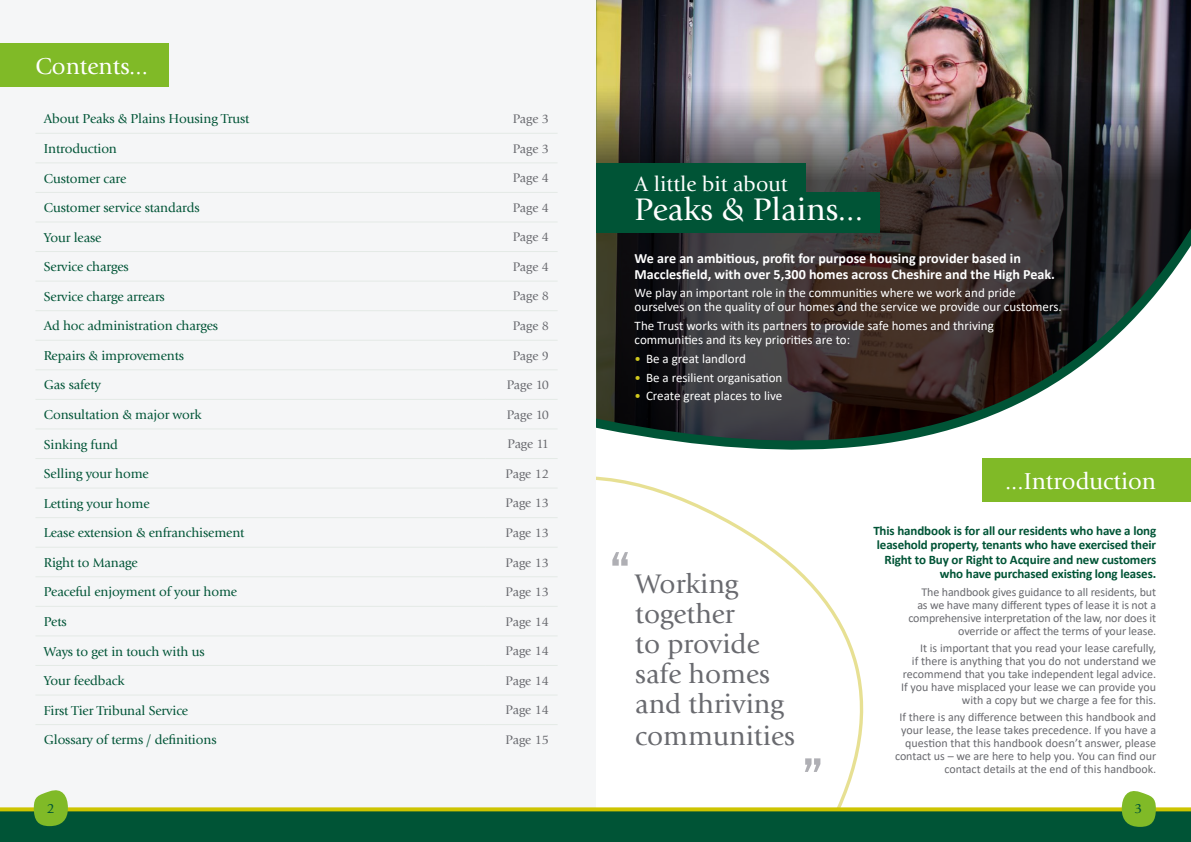
<style>
.page{position:relative;width:1191px;height:842px;background:#fff}
.page>*{position:absolute;margin:0;border:0;box-sizing:border-box;transform-origin:0 0}
.t1{font:60px "Bebas Neue";color:#afafb4}
.t2{font:32.5px "Giovanni Std";color:#fff}
.t3{font:28px/30.4px "Giovanni Std";color:#696a6f}
.t4{font:24px "Giovanni Std";color:#fff}
.t5{font:21.6px "Giovanni Std";color:#fff}
.t6{font:700 14.1px/15.7px "Calibri";color:#fff}
.t7{font:14px "Giovanni Std";color:#005436}
.t8{font:13.5px "Giovanni Std";letter-spacing:-.01em;color:#005436}
.t9{font:13px/14.1px "Calibri";color:#fff}
.t10{font:700 13px/14.5px "Calibri";letter-spacing:-.01em;color:#005436;text-align:right}
.t11{font:13px "Giovanni Std";color:#696a6f}
.t12{font:12px/13px "Calibri";color:#696a6f;text-align:right}
.s1{color:#d2c91e}
.s2{font-family:"Calibri";font-size:32px;color:#fff}
</style>
<div class="page">
<div style="left:0;top:0;width:595px;height:825px;background:#f5f6f7"></div>
<div style="left:0;top:43px;width:169px;height:43px;background:#80ba27"></div>
<svg style="left:596px;top:476px;width:268px;height:331px"></svg>
<hr style="left:35px;top:133px;width:451px;height:1px;background:#e4eae6">
<hr style="left:486px;top:133px;width:71px;height:1px;background:#e4eae6">
<hr style="left:35px;top:163px;width:451px;height:1px;background:#e4eae6">
<hr style="left:486px;top:163px;width:71px;height:1px;background:#e4eae6">
<hr style="left:35px;top:192px;width:451px;height:1px;background:#e4eae6">
<hr style="left:486px;top:192px;width:71px;height:1px;background:#e4eae6">
<hr style="left:35px;top:222px;width:451px;height:1px;background:#e4eae6">
<hr style="left:486px;top:222px;width:71px;height:1px;background:#e4eae6">
<hr style="left:35px;top:251px;width:451px;height:1px;background:#e4eae6">
<hr style="left:486px;top:251px;width:71px;height:1px;background:#e4eae6">
<hr style="left:35px;top:281px;width:451px;height:1px;background:#e4eae6">
<hr style="left:486px;top:281px;width:71px;height:1px;background:#e4eae6">
<hr style="left:35px;top:310px;width:451px;height:1px;background:#e4eae6">
<hr style="left:486px;top:310px;width:71px;height:1px;background:#e4eae6">
<hr style="left:35px;top:340px;width:451px;height:1px;background:#e4eae6">
<hr style="left:486px;top:340px;width:71px;height:1px;background:#e4eae6">
<hr style="left:35px;top:370px;width:451px;height:1px;background:#e4eae6">
<hr style="left:486px;top:370px;width:71px;height:1px;background:#e4eae6">
<hr style="left:35px;top:399px;width:451px;height:1px;background:#e4eae6">
<hr style="left:486px;top:399px;width:71px;height:1px;background:#e4eae6">
<hr style="left:35px;top:429px;width:451px;height:1px;background:#e4eae6">
<hr style="left:486px;top:429px;width:71px;height:1px;background:#e4eae6">
<hr style="left:35px;top:458px;width:451px;height:1px;background:#e4eae6">
<hr style="left:486px;top:458px;width:71px;height:1px;background:#e4eae6">
<hr style="left:35px;top:488px;width:451px;height:1px;background:#e4eae6">
<hr style="left:486px;top:488px;width:71px;height:1px;background:#e4eae6">
<hr style="left:35px;top:517px;width:451px;height:1px;background:#e4eae6">
<hr style="left:486px;top:517px;width:71px;height:1px;background:#e4eae6">
<hr style="left:35px;top:547px;width:451px;height:1px;background:#e4eae6">
<hr style="left:486px;top:547px;width:71px;height:1px;background:#e4eae6">
<hr style="left:35px;top:576px;width:451px;height:1px;background:#e4eae6">
<hr style="left:486px;top:576px;width:71px;height:1px;background:#e4eae6">
<hr style="left:35px;top:606px;width:451px;height:1px;background:#e4eae6">
<hr style="left:486px;top:606px;width:71px;height:1px;background:#e4eae6">
<hr style="left:35px;top:636px;width:451px;height:1px;background:#e4eae6">
<hr style="left:486px;top:636px;width:71px;height:1px;background:#e4eae6">
<hr style="left:35px;top:665px;width:451px;height:1px;background:#e4eae6">
<hr style="left:486px;top:665px;width:71px;height:1px;background:#e4eae6">
<hr style="left:35px;top:695px;width:451px;height:1px;background:#e4eae6">
<hr style="left:486px;top:695px;width:71px;height:1px;background:#e4eae6">
<hr style="left:35px;top:724px;width:451px;height:1px;background:#e4eae6">
<hr style="left:486px;top:724px;width:71px;height:1px;background:#e4eae6">
<img style="left:596px;top:0;width:595px;height:60px">
<div style="left:982px;top:459px;width:209px;height:43px;background:#80ba27"></div>
<img style="left:596px;top:60px;width:595px;height:399px">
<div style="left:596px;top:193px;width:284px;height:40px;background:#005436"></div>
<div style="left:596px;top:163px;width:209px;height:52px;background:#005436"></div>
<div style="left:0;top:808px;width:1191px;height:34px;background:#005436"></div>
<svg style="left:0;top:807px;width:1191px;height:4px;background:#d1c918"></svg>
<svg style="left:1121px;top:791px;width:34px;height:36px"></svg>
<svg style="left:34px;top:790px;width:34px;height:36px"></svg>
<h3 class="t4" style="left:35px;top:53px;width:114px">Contents...</h3>
<p class="t8" style="left:44px;top:111px;width:207px">About Peaks &amp; Plains Housing Trust</p>
<p class="t11" style="left:513px;top:111px;width:38px">Page 3</p>
<p class="t8" style="left:44px;top:141px;width:75px">Introduction</p>
<p class="t11" style="left:513px;top:141px;width:38px">Page 3</p>
<p class="t8" style="left:44px;top:170px;width:84px">Customer care</p>
<p class="t11" style="left:513px;top:171px;width:38px">Page 4</p>
<p class="t8" style="left:44px;top:200px;width:157px">Customer service standards</p>
<p class="t11" style="left:513px;top:200px;width:38px">Page 4</p>
<p class="t8" style="left:44px;top:230px;width:59px">Your lease</p>
<p class="t11" style="left:513px;top:230px;width:38px">Page 4</p>
<p class="t8" style="left:44px;top:259px;width:86px">Service charges</p>
<p class="t11" style="left:513px;top:259px;width:38px">Page 4</p>
<p class="t8" style="left:44px;top:289px;width:122px">Service charge arrears</p>
<p class="t11" style="left:513px;top:289px;width:38px">Page 8</p>
<p class="t8" style="left:44px;top:318px;width:176px">Ad hoc administration charges</p>
<p class="t11" style="left:513px;top:318px;width:38px">Page 8</p>
<p class="t8" style="left:44px;top:348px;width:142px">Repairs &amp; improvements</p>
<p class="t11" style="left:513px;top:348px;width:38px">Page 9</p>
<p class="t8" style="left:44px;top:377px;width:59px">Gas safety</p>
<p class="t11" style="left:507px;top:377px;width:44px">Page 10</p>
<p class="t8" style="left:44px;top:407px;width:159px">Consultation &amp; major work</p>
<p class="t11" style="left:507px;top:407px;width:44px">Page 10</p>
<p class="t8" style="left:44px;top:437px;width:76px">Sinking fund</p>
<p class="t11" style="left:507px;top:437px;width:43px">Page 11</p>
<p class="t8" style="left:44px;top:466px;width:106px">Selling your home</p>
<p class="t11" style="left:505px;top:466px;width:45px">Page 12</p>
<p class="t8" style="left:44px;top:496px;width:107px">Letting your home</p>
<p class="t11" style="left:505px;top:496px;width:45px">Page 13</p>
<p class="t8" style="left:44px;top:525px;width:202px">Lease extension &amp; enfranchisement</p>
<p class="t11" style="left:505px;top:525px;width:45px">Page 13</p>
<p class="t8" style="left:44px;top:555px;width:95px">Right to Manage</p>
<p class="t11" style="left:505px;top:555px;width:45px">Page 13</p>
<p class="t8" style="left:44px;top:584px;width:195px">Peaceful enjoyment of your home</p>
<p class="t11" style="left:505px;top:584px;width:45px">Page 13</p>
<p class="t8" style="left:44px;top:614px;width:24px">Pets</p>
<p class="t11" style="left:505px;top:614px;width:45px">Page 14</p>
<p class="t8" style="left:44px;top:643px;width:162px">Ways to get in touch with us</p>
<p class="t11" style="left:505px;top:644px;width:45px">Page 14</p>
<p class="t8" style="left:44px;top:673px;width:82px">Your feedback</p>
<p class="t11" style="left:505px;top:673px;width:45px">Page 14</p>
<p class="t8" style="left:44px;top:703px;width:146px">First Tier Tribunal Service</p>
<p class="t11" style="left:505px;top:703px;width:45px">Page 14</p>
<p class="t8" style="left:44px;top:732px;width:174px">Glossary of terms / definitions</p>
<p class="t11" style="left:505px;top:732px;width:45px">Page 15</p>
<h3 class="t5" style="left:634px;top:172px;width:154px">A little bit about</h3>
<h2 class="t2" style="left:634px;top:191px;width:230px">Peaks &amp; Plains...</h2>
<p class="t6" style="left:634px;top:250px;width:422px">We are an ambitious, profit for purpose housing provider based in<br>Macclesfield, with over 5,300 homes across Cheshire and the High Peak.</p>
<p class="t9" style="left:634px;top:286px;width:429px">We play an important role in the communities where we work and pride ourselves on the quality of our homes and the service we provide our customers.</p>
<p class="t9" style="left:634px;top:318px;width:361px">The Trust works with its partners to provide safe homes and thriving communities and its key priorities are to:</p>
<p class="t9" style="left:634px;top:351px;width:113px"><span class="s1">•</span> Be a great landlord</p>
<p class="t9" style="left:634px;top:370px;width:149px"><span class="s1">•</span> Be a resilient organisation</p>
<p class="t9" style="left:634px;top:389px;width:149px"><span class="s1">•</span> Create great places to live</p>
<h1 class="t1" style="left:610px;top:539px;width:22px">“</h1>
<h3 class="t3" style="left:635px;top:569px;width:188px">Working together<br>to provide<br>safe homes and thriving communities<span class="s2">te</span></h3>
<h1 class="t1" style="left:823px;top:785px;width:22px;rotate:-180deg">“</h1>
<h3 class="t4" style="left:1005px;top:468px;width:153px">...Introduction</h3>
<p class="t10" style="left:873px;top:523px;width:284px">This handbook is for all our residents who have a long leasehold property, tenants who have exercised their Right to Buy or Right to Acquire and new customers who have purchased existing long leases.</p>
<p class="t12" style="left:908px;top:585px;width:249px">The handbook gives guidance to all residents, but as we have many different types of lease it is not a comprehensive interpretation of the law, nor does it override or affect the terms of your lease.</p>
<p class="t12" style="left:901px;top:641px;width:257px">It is important that you read your lease carefully,<br>if there is anything that you do not understand we recommend that you take independent legal advice.<br>If you have misplaced your lease we can provide you with a copy but we charge a fee for this.</p>
<p class="t12" style="left:895px;top:710px;width:263px">If there is any difference between this handbook and your lease, the lease takes precedence. If you have a question that this handbook doesn’t answer, please contact us – we are here to help you. You can find our contact details at the end of this handbook.</p>
<p class="t7" style="left:47px;top:800px;width:9px">2</p>
<p class="t7" style="left:1134px;top:800px;width:9px">3</p>
</div>
